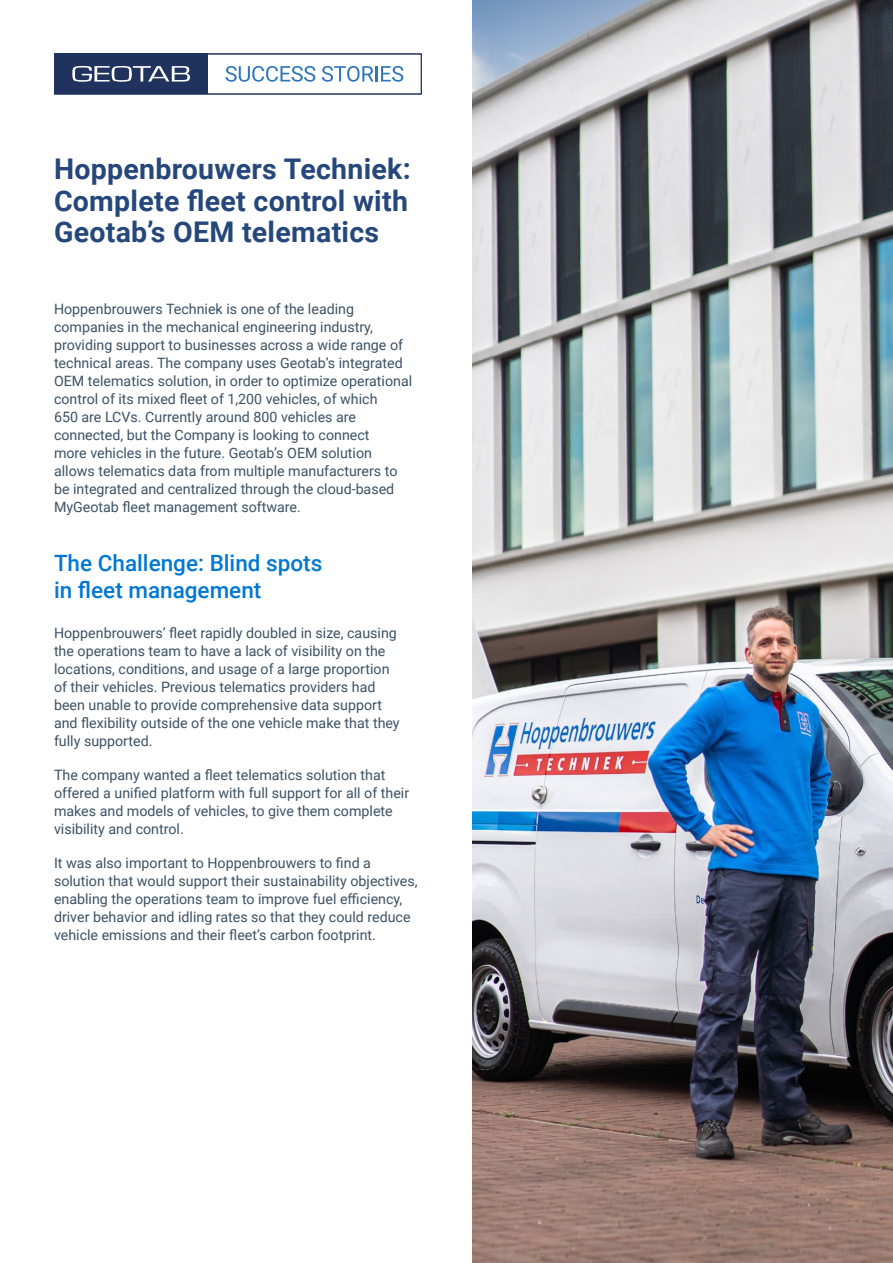
<style>
.page{position:relative;width:893px;height:1263px;background:#fff}
.page>*{position:absolute;margin:0;border:0;box-sizing:border-box;transform-origin:0 0}
.H1__Heading_1{font:700 28.5px/31.5px "Roboto";letter-spacing:.01em;color:#25477b;text-align:justify}
.H2__Heading_2{font:500 22.5px/27px "Roboto";color:#0078d3}
.P__Body_Copy{font:14.25px/18px "Roboto";color:#3c5164}
</style>
<div class="page">
<div style="left:54px;top:54px;width:154px;height:40px;background:#20325e"></div>
<div style="left:54px;top:54px;width:368px;height:40px;border:1px solid #20325e"></div>
<svg style="left:72px;top:66px;width:118px;height:16px"></svg>
<svg style="left:226px;top:66px;width:89px;height:16px"></svg>
<svg style="left:322px;top:66px;width:81px;height:16px"></svg>
<img style="left:473px;top:0;width:420px;height:1263px">
<h1 class="H1__Heading_1" style="left:54px;top:152px;width:358px">Hoppenbrouwers Techniek:<br>Complete fleet control with Geotab’s OEM telematics</h1>
<p class="P__Body_Copy" style="left:54px;top:299px;width:360px">Hoppenbrouwers Techniek is one of the leading companies in the mechanical engineering industry, providing support to businesses across a wide range of technical areas. The company uses Geotab’s integrated OEM telematics solution, in order to optimize operational control of its mixed fleet of 1,200 vehicles, of which<br>650 are LCVs. Currently around 800 vehicles are connected, but the Company is looking to connect<br>more vehicles in the future. Geotab’s OEM solution allows telematics data from multiple manufacturers to be integrated and centralized through the cloud-based MyGeotab fleet management software.</p>
<h2 class="H2__Heading_2" style="left:54px;top:549px;width:270px">The Challenge: Blind spots in fleet management</h2>
<p class="P__Body_Copy" style="left:54px;top:623px;width:347px">Hoppenbrouwers’ fleet rapidly doubled in size, causing the operations team to have a lack of visibility on the locations, conditions, and usage of a large proportion of their vehicles. Previous telematics providers had been unable to provide comprehensive data support and flexibility outside of the one vehicle make that they fully supported.</p>
<p class="P__Body_Copy" style="left:54px;top:765px;width:357px">The company wanted a fleet telematics solution that offered a unified platform with full support for all of their makes and models of vehicles, to give them complete visibility and control.</p>
<p class="P__Body_Copy" style="left:54px;top:854px;width:365px">It was also important to Hoppenbrouwers to find a solution that would support their sustainability objectives, enabling the operations team to improve fuel efficiency, driver behavior and idling rates so that they could reduce vehicle emissions and their fleet’s carbon footprint.</p>
</div>
